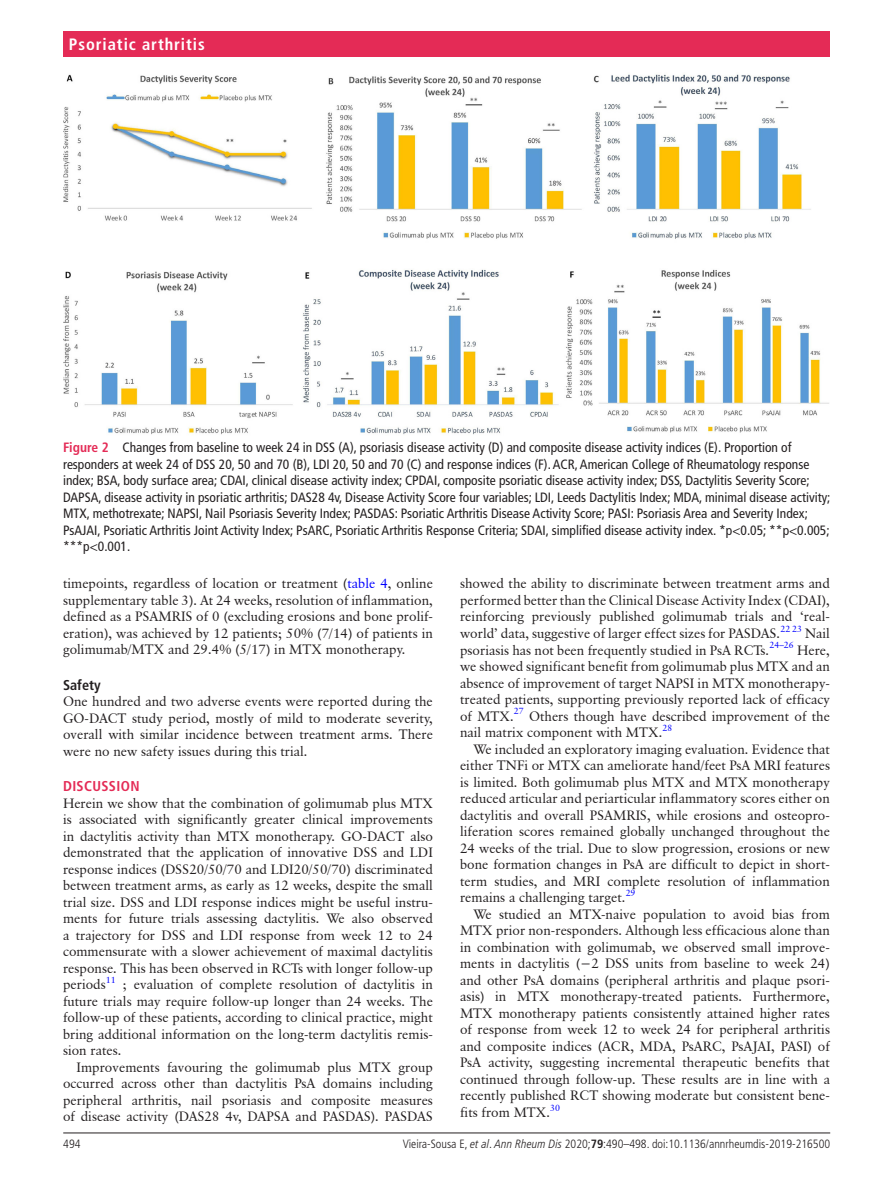
<style>
.page{position:relative;width:893px;height:1191px;background:#fff}
.page>*{position:absolute;margin:0;border:0;box-sizing:border-box;transform-origin:0 0}
.t1{font:700 condensed 16.5px "Frutiger LT Pro";letter-spacing:.055em;color:#fff}
.t2{font:700 condensed 14.25px "Frutiger LT Pro";letter-spacing:.025em;color:#e42b56}
.t3{font:700 condensed 14.25px "Frutiger LT Pro";color:#231f20}
.t4{font:13.5px/16.5px "Classical Garamond BT";color:#231f20;text-align:justify}
.t5{font:condensed 13.5px/16.5px "Frutiger LT Pro";color:#231f20}
.t6{font:300 condensed 12px "Frutiger LT Pro";color:#231f20}
.s1{font-weight:700;color:#e42b56}
.s2{color:#00f}
.s3{font-style:italic}
.s4{font-weight:700}
</style>
<div class="page">
<hr style="left:63px;top:1132px;width:767px;height:1px;background:#231f20">
<div style="left:63px;top:31px;width:767px;height:25px;background:#e42b56"></div>
<img style="left:63px;top:74px;width:766px;height:361px">
<p class="t1" style="left:69px;top:34px;width:137px">Psoriatic arthritis</p>
<p class="t5" style="left:63px;top:439px;width:769px"><span class="s1">Figure 2</span> Changes from baseline to week 24 in DSS (A), psoriasis disease activity (D) and composite disease activity indices (E). Proportion of responders at week 24 of DSS 20, 50 and 70 (B), LDI 20, 50 and 70 (C) and response indices (F). ACR, American College of Rheumatology response index; BSA, body surface area; CDAI, clinical disease activity index; CPDAI, composite psoriatic disease activity index; DSS, Dactylitis Severity Score; DAPSA, disease activity in psoriatic arthritis; DAS28 4v, Disease Activity Score four variables; LDI, Leeds Dactylitis Index; MDA, minimal disease activity; MTX, methotrexate; NAPSI, Nail Psoriasis Severity Index; PASDAS: Psoriatic Arthritis Disease Activity Score; PASI: Psoriasis Area and Severity Index; PsAJAI, Psoriatic Arthritis Joint Activity Index; PsARC, Psoriatic Arthritis Response Criteria; SDAI, simplified disease activity index. *p&lt;0.05; **p&lt;0.005; ***p&lt;0.001.</p>
<p class="t4" style="left:63px;top:575px;width:371px">timepoints, regardless of location or treatment (<span class="s2">table 4</span>, online supplementary table 3). At 24 weeks, resolution of inflammation, defined as a PSAMRIS of 0 (excluding erosions and bone prolif&shy;eration), was achieved by 12 patients; 50% (7/14) of patients in golimumab/MTX and 29.4% (5/17) in MTX monotherapy.</p>
<p class="t3" style="left:63px;top:676px;width:39px">Safety</p>
<p class="t4" style="left:63px;top:693px;width:371px">One hundred and two adverse events were reported during the GO-DACT study period, mostly of mild to moderate severity, overall with similar incidence between treatment arms. There were no new safety issues during this trial.</p>
<p class="t2" style="left:63px;top:777px;width:78px">Discussion</p>
<p class="t4" style="left:63px;top:794px;width:371px">Herein we show that the combination of golimumab plus MTX is associated with significantly greater clinical improvements in dactylitis activity than MTX monotherapy. GO-DACT also demonstrated that the application of innovative DSS and LDI response indices (DSS20/50/70 and LDI20/50/70) discriminated between treatment arms, as early as 12 weeks, despite the small trial size. DSS and LDI response indices might be useful instru&shy;ments for future trials assessing dactylitis. We also observed a trajectory for DSS and LDI response from week 12 to 24 commensurate with a slower achievement of maximal dactylitis response. This has been observed in RCTs with longer follow-up periods<sup>11</sup> ; evaluation of complete resolution of dactylitis in future trials may require follow-up longer than 24 weeks. The follow-up of these patients, according to clinical practice, might bring additional information on the long-term dactylitis remis&shy;sion rates.</p>
<p class="t4" style="left:63px;top:1058px;width:371px;text-indent:14px">Improvements favouring the golimumab plus MTX group occurred across other than dactylitis PsA domains including peripheral arthritis, nail psoriasis and composite measures of disease activity (DAS28 4v, DAPSA and PASDAS). PASDAS</p>
<p class="t4" style="left:460px;top:575px;width:371px">showed the ability to discriminate between treatment arms and performed better than the Clinical Disease Activity Index (CDAI), reinforcing previously published golimumab trials and ‘real&shy;world’ data, suggestive of larger effect sizes for PASDAS.<sup>22</sup> <sup>23</sup> Nail psoriasis has not been frequently studied in PsA RCTs.<sup>24–26</sup> Here, we showed significant benefit from golimumab plus MTX and an absence of improvement of target NAPSI in MTX monotherapy&shy;treated patients, supporting previously reported lack of efficacy of MTX.<sup>27</sup> Others though have described improvement of the nail matrix component with MTX.<sup>28</sup></p>
<p class="t4" style="left:460px;top:740px;width:371px;text-indent:14px">We included an exploratory imaging evaluation. Evidence that either TNFi or MTX can ameliorate hand/feet PsA MRI features is limited. Both golimumab plus MTX and MTX monotherapy reduced articular and periarticular inflammatory scores either on dactylitis and overall PSAMRIS, while erosions and osteopro&shy;liferation scores remained globally unchanged throughout the 24 weeks of the trial. Due to slow progression, erosions or new bone formation changes in PsA are difficult to depict in short&shy;term studies, and MRI complete resolution of inflammation remains a challenging target.<sup>29</sup></p>
<p class="t4" style="left:460px;top:905px;width:371px;text-indent:14px">We studied an MTX-naive population to avoid bias from MTX prior non-responders. Although less efficacious alone than in combination with golimumab, we observed small improve&shy;ments in dactylitis (−2 DSS units from baseline to week 24) and other PsA domains (peripheral arthritis and plaque psori&shy;asis) in MTX monotherapy-treated patients. Furthermore, MTX monotherapy patients consistently attained higher rates of response from week 12 to week 24 for peripheral arthritis and composite indices (ACR, MDA, PsARC, PsAJAI, PASI) of PsA activity, suggesting incremental therapeutic benefits that continued through follow-up. These results are in line with a recently published RCT showing moderate but consistent bene&shy;fits from MTX.<sup>30</sup></p>
<p class="t6" style="left:63px;top:1136px;width:19px">494</p>
<p class="t6" style="left:403px;top:1136px;width:429px">Vieira-Sousa E, <span class="s3">et al</span>. <span class="s3">Ann Rheum Dis</span> 2020;<span class="s4">79</span>:490–498. doi:10.1136/annrheumdis-2019-216500</p>
</div>
